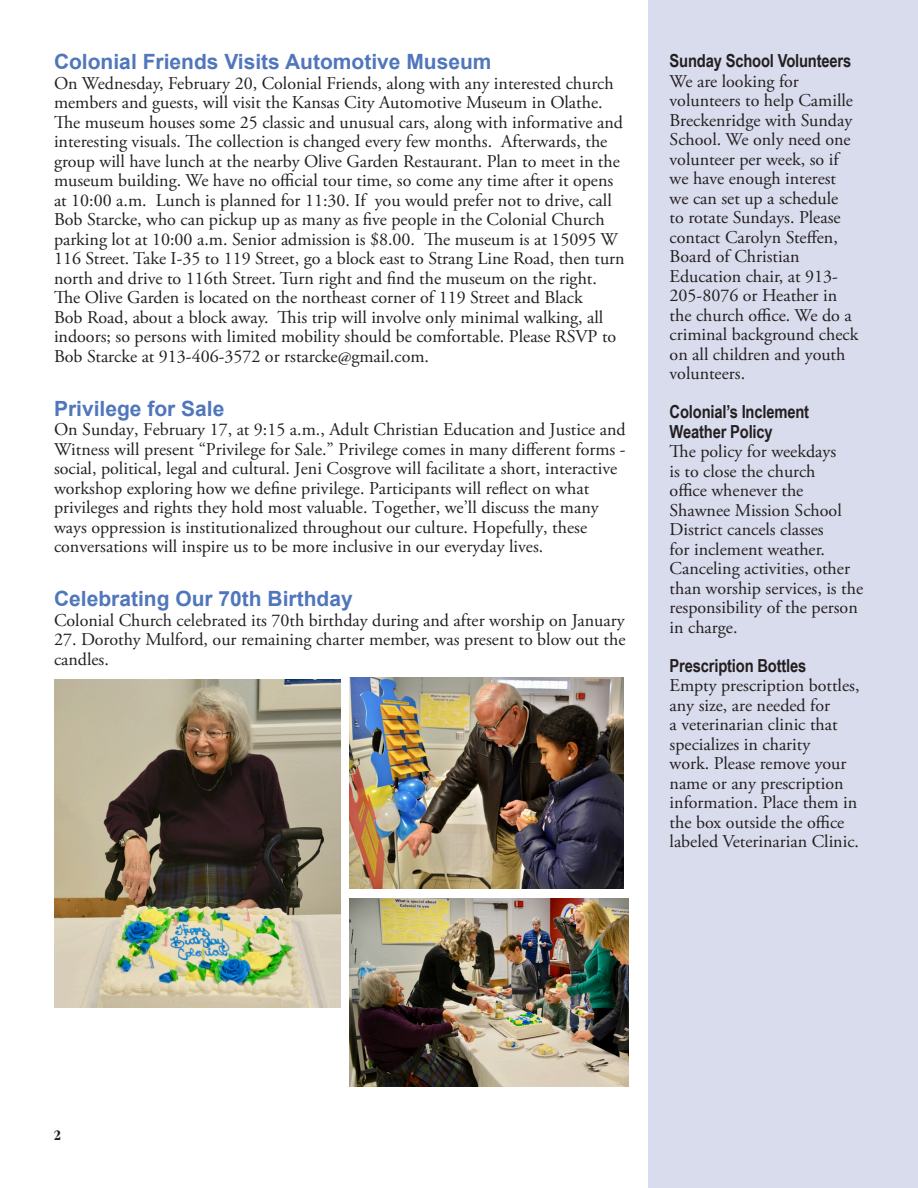
<style>
.page{position:relative;width:918px;height:1188px;background:#fff}
.page>*{position:absolute;margin:0;border:0;box-sizing:border-box;transform-origin:0 0}
.t1{font:700 21px "Arial";color:#5076bb}
.t2{font:18px/19.5px "Adobe Garamond Pro";color:#231f20}
.t3{font:700 18px/19.5px "Arial Narrow";letter-spacing:-.01em;color:#231f20}
.t4{font:700 condensed 15px "Garamond";color:#231f20}
.s1{font-family:"Arial Narrow";font-weight:700}
</style>
<div class="page">
<div style="left:648px;top:0;width:270px;height:1188px;background:#d9dced"></div>
<img style="left:54px;top:679px;width:286px;height:329px">
<img style="left:350px;top:677px;width:273px;height:212px">
<img style="left:350px;top:899px;width:278px;height:187px">
<p class="t1" style="left:54px;top:48px;width:439px">Colonial Friends Visits Automotive Museum</p>
<p class="t2" style="left:54px;top:74px;width:572px">On Wednesday, February 20, Colonial Friends, along with any interested church members and guests, will visit the Kansas City Automotive Museum in Olathe.<br>The museum houses some 25 classic and unusual cars, along with informative and interesting visuals. The collection is changed every few months. Afterwards, the group will have lunch at the nearby Olive Garden Restaurant. Plan to meet in the museum building. We have no official tour time, so come any time after it opens at 10:00 a.m. Lunch is planned for 11:30. If you would prefer not to drive, call Bob Starcke, who can pickup up as many as five people in the Colonial Church parking lot at 10:00 a.m. Senior admission is $8.00. The museum is at 15095 W 116 Street. Take I-35 to 119 Street, go a block east to Strang Line Road, then turn north and drive to 116th Street. Turn right and find the museum on the right.<br>The Olive Garden is located on the northeast corner of 119 Street and Black<br>Bob Road, about a block away. This trip will involve only minimal walking, all indoors; so persons with limited mobility should be comfortable. Please RSVP to Bob Starcke at 913-406-3572 or rstarcke@gmail.com.</p>
<p class="t1" style="left:54px;top:394px;width:172px">Privilege for Sale</p>
<p class="t2" style="left:54px;top:420px;width:573px">On Sunday, February 17, at 9:15 a.m., Adult Christian Education and Justice and Witness will present “Privilege for Sale.” Privilege comes in many different forms - social, political, legal and cultural. Jeni Cosgrove will facilitate a short, interactive workshop exploring how we define privilege. Participants will reflect on what privileges and rights they hold most valuable. Together, we’ll discuss the many ways oppression is institutionalized throughout our culture. Hopefully, these conversations will inspire us to be more inclusive in our everyday lives.</p>
<p class="t1" style="left:54px;top:585px;width:300px">Celebrating Our 70th Birthday</p>
<p class="t2" style="left:54px;top:611px;width:572px">Colonial Church celebrated its 70th birthday during and after worship on January</p>
<p class="t2" style="left:54px;top:630px;width:573px">27. Dorothy Mulford, our remaining charter member, was present to blow out the candles.</p>
<p class="t2" style="left:670px;top:52px;width:190px"><span class="s1">Sunday School Volunteers<br></span>We are looking for volunteers to help Camille<br>Breckenridge with Sunday<br>School. We only need one volunteer per week, so if we have enough interest we can set up a schedule<br>to rotate Sundays. Please contact Carolyn Steffen,<br>Board of Christian<br>Education chair, at 913-<br>205-8076 or Heather in the church office. We do a criminal background check on all children and youth volunteers.</p>
<p class="t3" style="left:670px;top:401px;width:141px">Colonial’s Inclement<br>Weather Policy</p>
<p class="t2" style="left:670px;top:442px;width:195px">The policy for weekdays<br>is to close the church<br>office whenever the<br>Shawnee Mission School<br>District cancels classes<br>for inclement weather.<br>Canceling activities, other than worship services, is the responsibility of the person in charge.</p>
<p class="t3" style="left:670px;top:655px;width:138px">Prescription Bottles</p>
<p class="t2" style="left:670px;top:676px;width:191px">Empty prescription bottles, any size, are needed for<br>a veterinarian clinic that specializes in charity<br>work. Please remove your name or any prescription information. Place them in the box outside the office labeled Veterinarian Clinic.</p>
<p class="t4" style="left:54px;top:1127px;width:9px">2</p>
</div>
